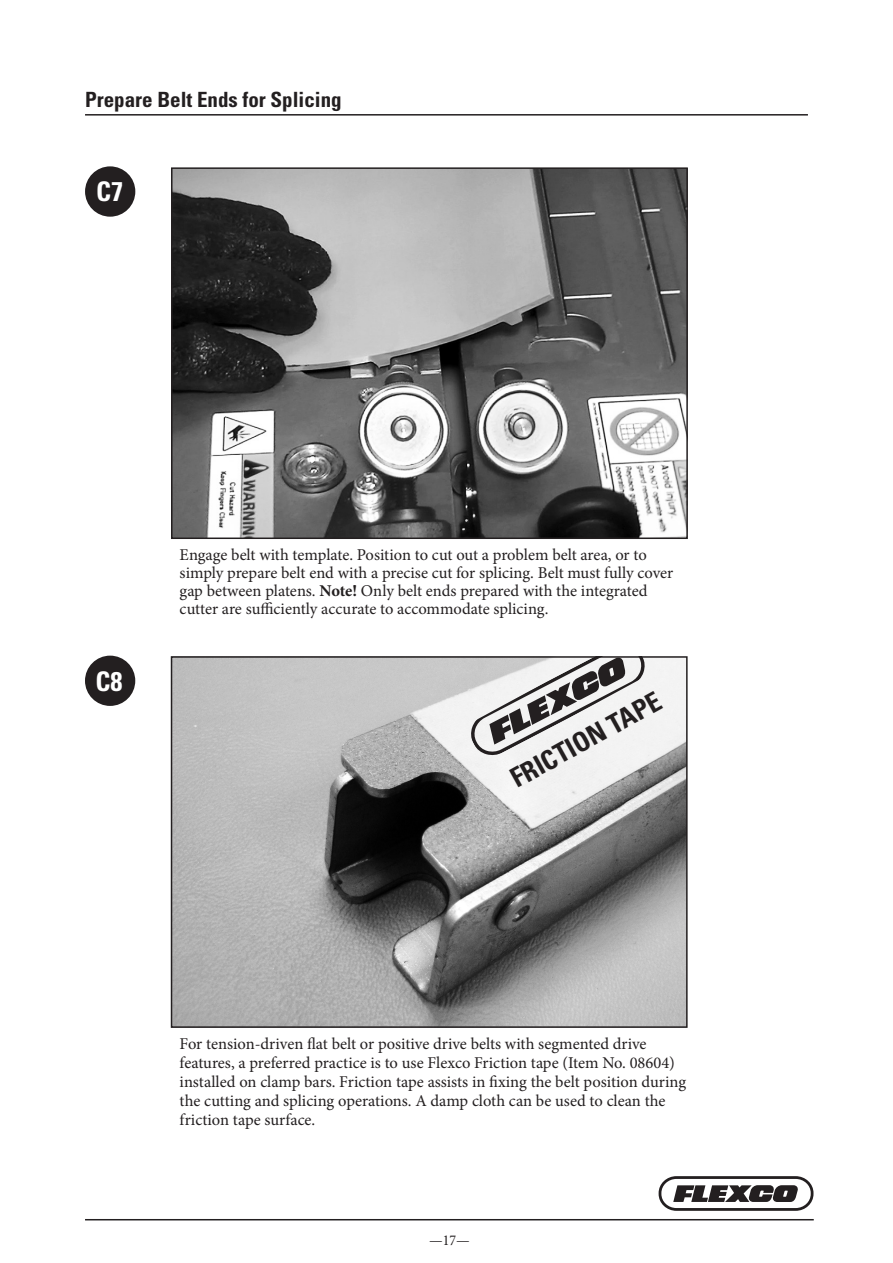
<style>
.page{position:relative;width:893px;height:1263px;background:#fff}
.page>*{position:absolute;margin:0;border:0;box-sizing:border-box;transform-origin:0 0}
.address_locations{font:700 condensed 27px "Univers LT Std";color:#231f20}
.note_standalone{font:700 condensed 27px "Univers LT Std";color:#fff}
.SpreadHdr{font:700 condensed 21px "Univers LT Std";color:#231f20}
.bodycopy{font:16.5px/18.9px "Minion Pro";color:#231f20}
.t1{font:condensed 15px "Minion Pro";color:#231f20}
.s1{font-weight:700}
</style>
<div class="page">
<hr style="left:85px;top:114px;width:723px;height:2px;background:#231f20">
<svg style="left:659px;top:1176px;width:154px;height:35px"></svg>
<hr style="left:85px;top:1219px;width:729px;height:1px;background:#231f20">
<div style="left:85px;top:166px;width:50px;height:51px;background:#231f20;border-radius:50%"></div>
<img style="left:174px;top:170px;width:511px;height:366px">
<div style="left:171px;top:167px;width:517px;height:372px;border:2px solid #231f20"></div>
<div style="left:85px;top:656px;width:50px;height:50px;background:#231f20;border-radius:50%"></div>
<img style="left:174px;top:659px;width:511px;height:366px">
<div style="left:171px;top:656px;width:517px;height:372px;border:2px solid #231f20"></div>
<svg style="left:470px;top:656px;width:175px;height:100px"></svg>
<p class="SpreadHdr" style="left:85px;top:87px;width:258px">Prepare Belt Ends for Splicing</p>
<p class="note_standalone" style="left:96px;top:175px;width:28px">C7</p>
<p class="note_standalone" style="left:95px;top:665px;width:28px">C8</p>
<p class="bodycopy" style="left:180px;top:545px;width:495px;line-height:18.3px">Engage belt with template. Position to cut out a problem belt area, or to simply prepare belt end with a precise cut for splicing. Belt must fully cover gap between platens. <span class="s1">Note!</span> Only belt ends prepared with the integrated cutter are sufficiently accurate to accommodate splicing.</p>
<p class="address_locations" style="left:504px;top:765px;width:169px;rotate:-29deg">FRICTION TAPE</p>
<p class="bodycopy" style="left:180px;top:1034px;width:508px">For tension-driven flat belt or positive drive belts with segmented drive features, a preferred practice is to use Flexco Friction tape (Item No. 08604) installed on clamp bars. Friction tape assists in fixing the belt position during the cutting and splicing operations. A damp cloth can be used to clean the friction tape surface.</p>
<p class="t1" style="left:429px;top:1231px;width:42px">—17—</p>
</div>
